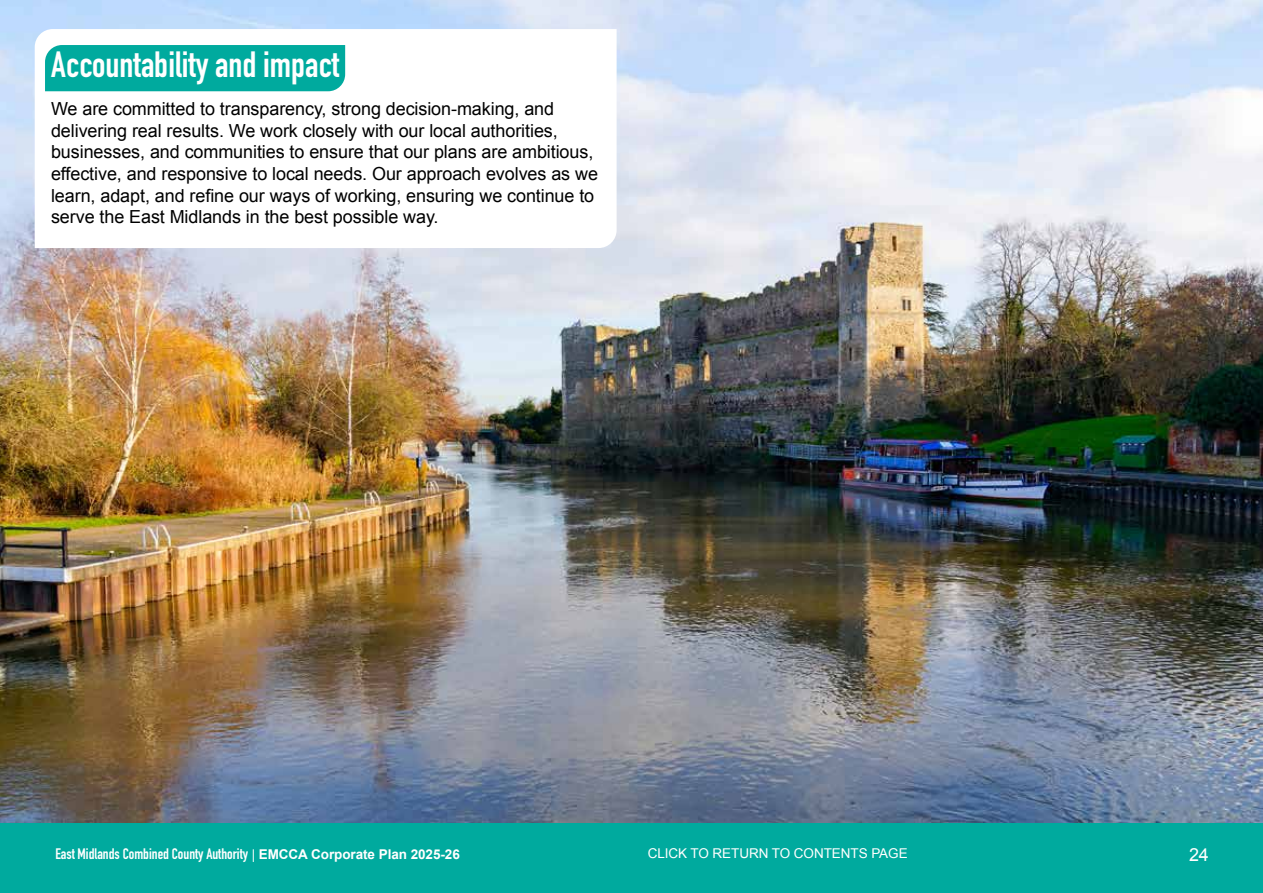
<style>
.page{position:relative;width:1263px;height:893px;background:#fff}
.page>*{position:absolute;margin:0;border:0;box-sizing:border-box;transform-origin:0 0}
.t1{font:700 36px "DIN Condensed";color:#fff}
.t2{font:18px/21.6px "Arial";letter-spacing:-.005em;color:#000}
.t3{font:18px "Arial";color:#fff}
.t4{font:700 15px "DIN Condensed";color:#fff}
.t5{font:13.5px "Arial";letter-spacing:-.005em;color:#fff}
.s1{font-family:"Arial";font-weight:400;font-size:13.5px}
.s2{font-family:"Arial";font-size:13.5px}
</style>
<div class="page">
<div style="left:0;top:822px;width:1263px;height:71px;background:#00aa9e"></div>
<img style="left:0;top:0;width:1263px;height:822px">
<svg style="left:35px;top:29px;width:582px;height:219px"></svg>
<div style="left:45px;top:45px;width:300px;height:46px;background:#00aa9e"></div>
<h1 class="t1" style="left:51px;top:40px;width:290px">Accountability and impact</h1>
<p class="t2" style="left:51px;top:98px;width:548px">We are committed to transparency, strong decision-making, and delivering real results. We work closely with our local authorities, businesses, and communities to ensure that our plans are ambitious, effective, and responsive to local needs. Our approach evolves as we learn, adapt, and refine our ways of working, ensuring we continue to serve the East Midlands in the best possible way.</p>
<p class="t4" style="left:55px;top:843px;width:406px">East Midlands Combined County Authority <span class="s1">|</span> <span class="s2">EMCCA Corporate Plan 2025-26</span></p>
<p class="t5" style="left:648px;top:844px;width:261px">CLICK TO RETURN TO CONTENTS PAGE</p>
<p class="t3" style="left:1189px;top:843px;width:21px">24</p>
</div>
